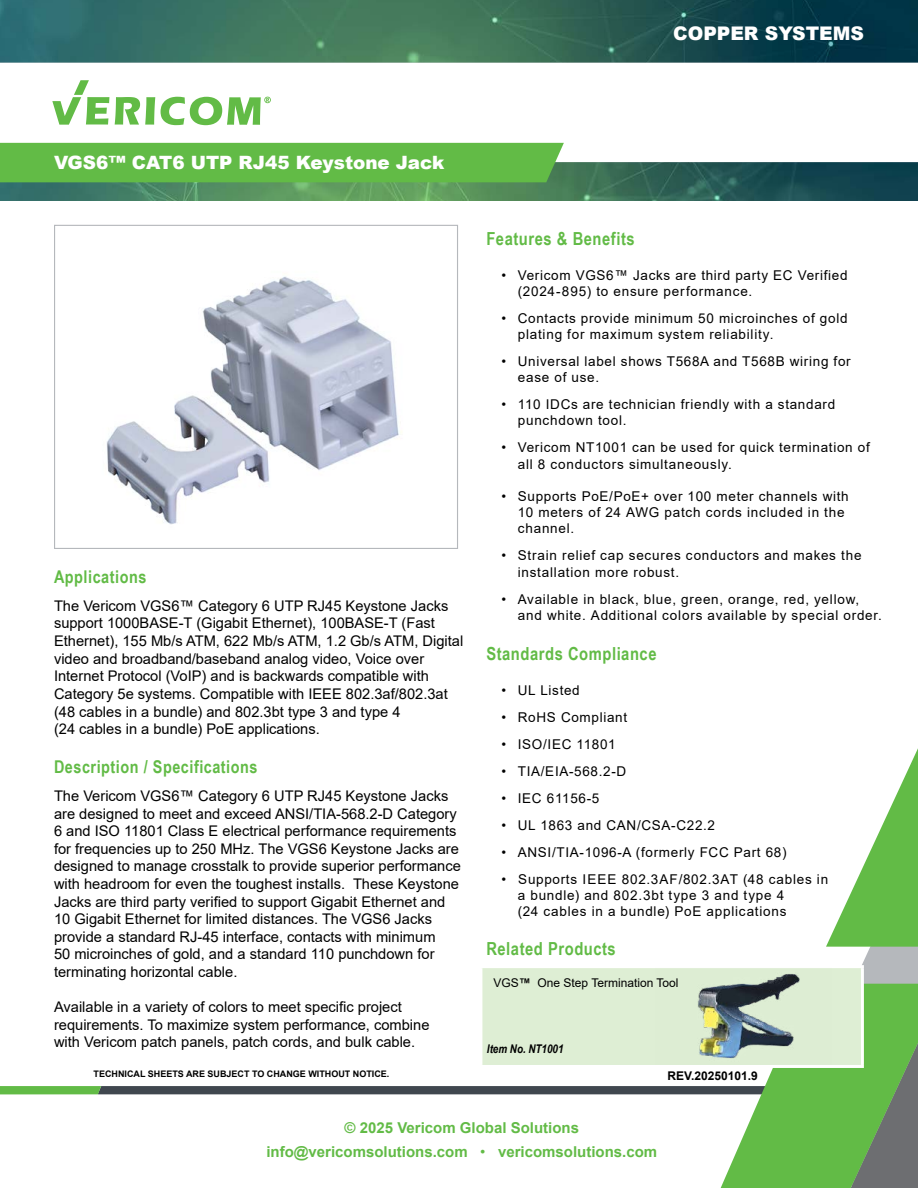
<style>
.page{position:relative;width:918px;height:1188px;background:#fff}
.page>*{position:absolute;margin:0;border:0;box-sizing:border-box;transform-origin:0 0}
.t1{font:900 18.75px "Arial";color:#fff}
.t2{font:900 18.3px "Arial";color:#fff}
.t3{font:700 18px "Arial Narrow";letter-spacing:.03em;color:#62bb46}
.t4{font:700 17.55px "Arial Narrow";letter-spacing:.03em;color:#62bb46}
.t5{font:700 15px/24.8px "Arial";color:#62bb46;text-align:center}
.t6{font:14.7px/17.5px "Arial";color:#000}
.t7{font:13.5px/16.2px "Arial";letter-spacing:.05em;color:#000}
.t8{font:12px "Arial";color:#000}
.t9{font:700 12px "Arial";color:#000}
.t10{font:italic 700 12px "Arial Narrow";color:#000}
.t11{font:700 9px "Arial";color:#000}
.s1{font-weight:700}
.s2{font-weight:400}
</style>
<div class="page">
<img style="left:0;top:0;width:918px;height:201px">
<div style="left:0;top:143px;width:564px;height:39px;background:#62bb46"></div>
<svg style="left:115px;top:97px;width:40px;height:28px"></svg>
<svg style="left:52px;top:80px;width:57px;height:45px"></svg>
<svg style="left:161px;top:97px;width:110px;height:28px"></svg>
<svg style="left:101px;top:1086px;width:614px;height:8px;fill:#40474f"></svg>
<svg style="left:0;top:1086px;width:101px;height:8px"></svg>
<div style="left:862px;top:947px;width:56px;height:37px;background:#b5b8bc"></div>
<svg style="left:715px;top:984px;width:203px;height:204px"></svg>
<svg style="left:826px;top:748px;width:92px;height:199px"></svg>
<img style="left:106px;top:276px;width:296px;height:249px">
<div style="left:54px;top:225px;width:404px;height:324px;border:1px solid #b5b8bc"></div>
<div style="left:481px;top:967px;width:381px;height:99px;background:#deeed4"></div>
<hr style="left:479px;top:965px;width:385px;height:3px;background:#fff">
<hr style="left:479px;top:968px;width:3px;height:97px;background:#fff">
<hr style="left:861px;top:968px;width:3px;height:97px;background:#fff">
<hr style="left:479px;top:1065px;width:385px;height:3px;background:#fff">
<img style="left:698px;top:974px;width:102px;height:85px">
<p class="t1" style="left:673px;top:19px;width:192px">COPPER SYSTEMS</p>
<p class="t2" style="left:54px;top:150px;width:392px">VGS6™ CAT6 UTP RJ45 Keystone Jack</p>
<p class="t4" style="left:54px;top:563px;width:94px">Applications</p>
<p class="t6" style="left:54px;top:597px;width:411px">The Vericom VGS6™ Category 6 UTP RJ45 Keystone Jacks support 1000BASE-T (Gigabit Ethernet), 100BASE-T (Fast Ethernet), 155 Mb/s ATM, 622 Mb/s ATM, 1.2 Gb/s ATM, Digital video and broadband/baseband analog video, Voice over Internet Protocol (VoIP) and is backwards compatible with Category 5e systems. Compatible with IEEE 802.3af/802.3at (48 cables in a bundle) and 802.3bt type 3 and type 4<br>(24 cables in a bundle) PoE applications.</p>
<p class="t4" style="left:54px;top:753px;width:205px">Description / Specifications</p>
<p class="t6" style="left:54px;top:787px;width:408px">The Vericom VGS6™ Category 6 UTP RJ45 Keystone Jacks are designed to meet and exceed ANSI/TIA-568.2-D Category 6 and ISO 11801 Class E electrical performance requirements for frequencies up to 250 MHz. The VGS6 Keystone Jacks are designed to manage crosstalk to provide superior performance with headroom for even the toughest installs. These Keystone Jacks are third party verified to support Gigabit Ethernet and 10 Gigabit Ethernet for limited distances. The VGS6 Jacks provide a standard RJ-45 interface, contacts with minimum<br>50 microinches of gold, and a standard 110 punchdown for terminating horizontal cable.</p>
<p class="t6" style="left:54px;top:998px;width:377px">Available in a variety of colors to meet specific project requirements. To maximize system performance, combine with Vericom patch panels, patch cords, and bulk cable.</p>
<p class="t11" style="left:94px;top:1068px;width:297px">TECHNICAL SHEETS ARE SUBJECT TO CHANGE WITHOUT NOTICE.</p>
<p class="t3" style="left:486px;top:225px;width:150px">Features &amp; Benefits</p>
<p class="t7" style="left:518px;top:267px;width:331px;text-indent:-16px">• Vericom VGS6™ Jacks are third party EC Verified (2024-895) to ensure performance.</p>
<p class="t7" style="left:518px;top:310px;width:331px;text-indent:-16px">• Contacts provide minimum 50 microinches of gold plating for maximum system reliability.</p>
<p class="t7" style="left:518px;top:353px;width:334px;text-indent:-16px">• Universal label shows T568A and T568B wiring for ease of use.</p>
<p class="t7" style="left:518px;top:396px;width:319px;text-indent:-16px">• 110 IDCs are technician friendly with a standard punchdown tool.</p>
<p class="t7" style="left:518px;top:439px;width:353px;text-indent:-16px">• Vericom NT1001 can be used for quick termination of all 8 conductors simultaneously.</p>
<p class="t7" style="left:518px;top:488px;width:332px;text-indent:-16px">• Supports PoE/PoE+ over 100 meter channels with<br>10 meters of 24 AWG patch cords included in the channel.</p>
<p class="t7" style="left:518px;top:547px;width:345px;text-indent:-16px">• Strain relief cap secures conductors and makes the installation more robust.</p>
<p class="t7" style="left:518px;top:591px;width:365px;text-indent:-16px">• Available in black, blue, green, orange, red, yellow, and white. Additional colors available by special order.</p>
<p class="t3" style="left:486px;top:640px;width:172px">Standards Compliance</p>
<p class="t7" style="left:501px;top:682px;width:80px">• UL Listed</p>
<p class="t7" style="left:501px;top:709px;width:127px">• RoHS Compliant</p>
<p class="t7" style="left:501px;top:736px;width:116px">• ISO/IEC 11801</p>
<p class="t7" style="left:501px;top:763px;width:126px">• TIA/EIA-568.2-D</p>
<p class="t7" style="left:501px;top:790px;width:100px">• IEC 61156-5</p>
<p class="t7" style="left:501px;top:817px;width:215px">• UL 1863 and CAN/CSA-C22.2</p>
<p class="t7" style="left:501px;top:844px;width:287px">• ANSI/TIA-1096-A (formerly FCC Part 68)</p>
<p class="t7" style="left:518px;top:871px;width:312px;text-indent:-16px">• Supports IEEE 802.3AF/802.3AT (48 cables in a bundle) and 802.3bt type 3 and type 4<br>(24 cables in a bundle) PoE applications</p>
<p class="t3" style="left:486px;top:935px;width:131px">Related Products</p>
<p class="t8" style="left:494px;top:975px;width:186px">VGS<span class="s1">™</span> One Step Termination Tool</p>
<p class="t10" style="left:487px;top:1040px;width:78px">Item No. NT1001</p>
<p class="t9" style="left:667px;top:1067px;width:92px">REV.20250101.9</p>
<p class="t5" style="left:266px;top:1115px;width:392px">© 2025 Vericom Global Solutions info@vericomsolutions.com <span class="s2">•</span> vericomsolutions.com</p>
</div>
